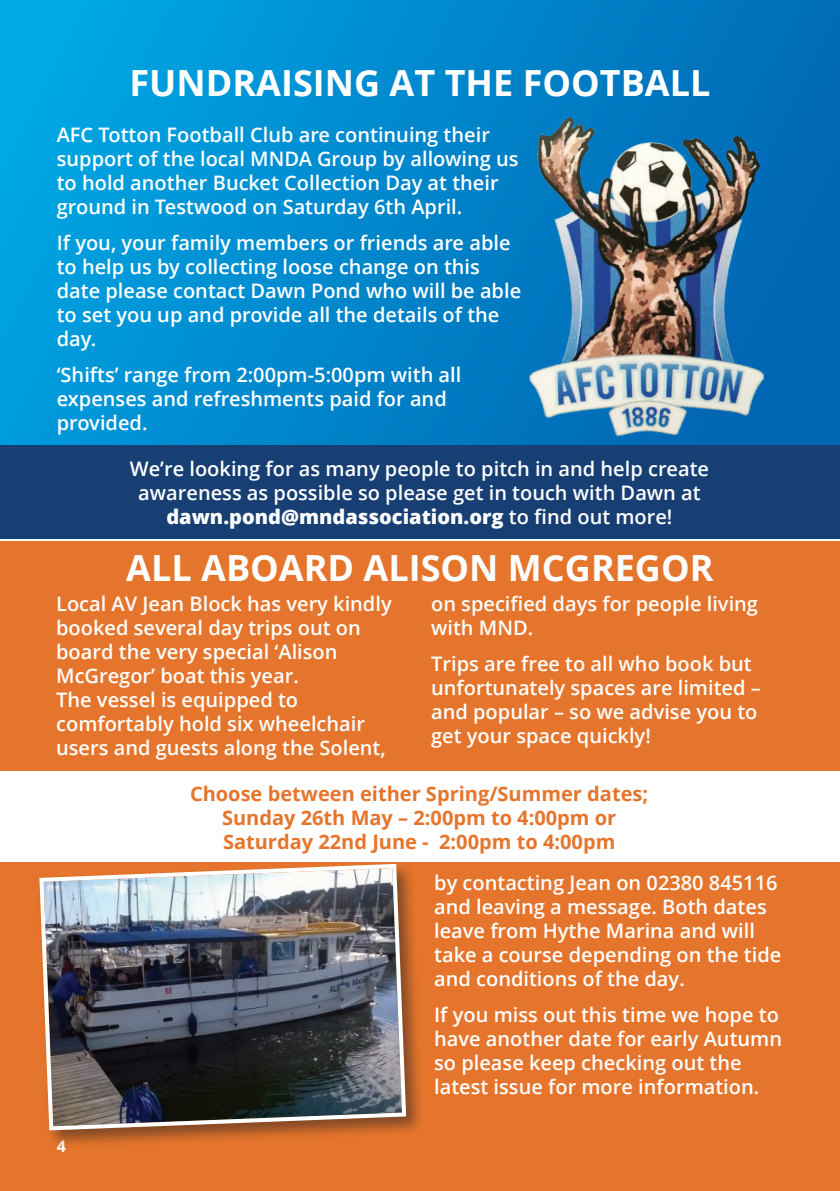
<style>
.page{position:relative;width:840px;height:1191px;background:#fff}
.page>*{position:absolute;margin:0;border:0;box-sizing:border-box;transform-origin:0 0}
.t1{font:700 36px "Open Sans";color:#fff}
.t2{font:600 20px/24px "Open Sans";color:#fff}
.t3{font:700 20px/24px "Open Sans";color:#e5752c;text-align:center}
.t4{font:700 16px "Open Sans";color:#fff}
.s1{font-weight:800}
</style>
<div class="page">
<div style="left:0;top:541px;width:839px;height:650px;background:#e5752c"></div>
<div style="left:0;top:0;width:839px;height:539px;background:linear-gradient(to right,#00a3e1,#0068b4)"></div>
<hr style="left:839px;top:0;width:1px;height:1191px;background:#c4c4d6">
<hr style="left:839px;top:57px;width:1px;height:60px;background:#173f73">
<div style="left:0;top:445px;width:839px;height:94px;background:#173f73"></div>
<img style="left:529px;top:117px;width:234px;height:319px">
<div style="left:0;top:771px;width:839px;height:91px;background:#fff"></div>
<div style="left:37px;top:861px;width:387px;height:288px;background:#231f20;opacity:.5"></div>
<img style="left:37px;top:861px;width:371px;height:271px">
<hr style="left:839px;top:687px;width:1px;height:184px;background:#173f73">
<hr style="left:839px;top:872px;width:1px;height:127px;background:#fff">
<hr style="left:839px;top:999px;width:1px;height:192px;background:#854a9d">
<h1 class="t1" style="left:129px;top:57px;width:582px">FUNDRAISING AT THE FOOTBALL</h1>
<p class="t2" style="left:57px;top:122px;width:463px">AFC Totton Football Club are continuing their support of the local MNDA Group by allowing us to hold another Bucket Collection Day at their ground in Testwood on Saturday 6th April.</p>
<p class="t2" style="left:57px;top:230px;width:465px">If you, your family members or friends are able to help us by collecting loose change on this date please contact Dawn Pond who will be able to set you up and provide all the details of the day.</p>
<p class="t2" style="left:57px;top:362px;width:406px">‘Shifts’ range from 2:00pm-5:00pm with all expenses and refreshments paid for and provided.</p>
<p class="t2" style="left:130px;top:456px;width:580px;text-align:center">We’re looking for as many people to pitch in and help create awareness as possible so please get in touch with Dawn at <span class="s1">dawn.pond@mndassociation.org</span> to find out more!</p>
<h1 class="t1" style="left:126px;top:542px;width:588px">ALL ABOARD ALISON MCGREGOR</h1>
<p class="t2" style="left:56px;top:591px;width:337px">Local AV Jean Block has very kindly booked several day trips out on board the very special ‘Alison<br>McGregor’ boat this year.<br>The vessel is equipped to comfortably hold six wheelchair users and guests along the Solent,</p>
<p class="t2" style="left:431px;top:591px;width:328px">on specified days for people living with MND.</p>
<p class="t2" style="left:431px;top:651px;width:331px">Trips are free to all who book but unfortunately spaces are limited – and popular – so we advise you to get your space quickly!</p>
<p class="t4" style="left:57px;top:1135px;width:11px">4</p>
<p class="t3" style="left:190px;top:781px;width:459px">Choose between either Spring/Summer dates;<br>Sunday 26th May – 2:00pm to 4:00pm or<br>Saturday 22nd June - 2:00pm to 4:00pm</p>
<p class="t2" style="left:434px;top:870px;width:348px">by contacting Jean on 02380 845116 and leaving a message. Both dates leave from Hythe Marina and will take a course depending on the tide and conditions of the day.</p>
<p class="t2" style="left:434px;top:1002px;width:349px">If you miss out this time we hope to have another date for early Autumn so please keep checking out the latest issue for more information.</p>
</div>
